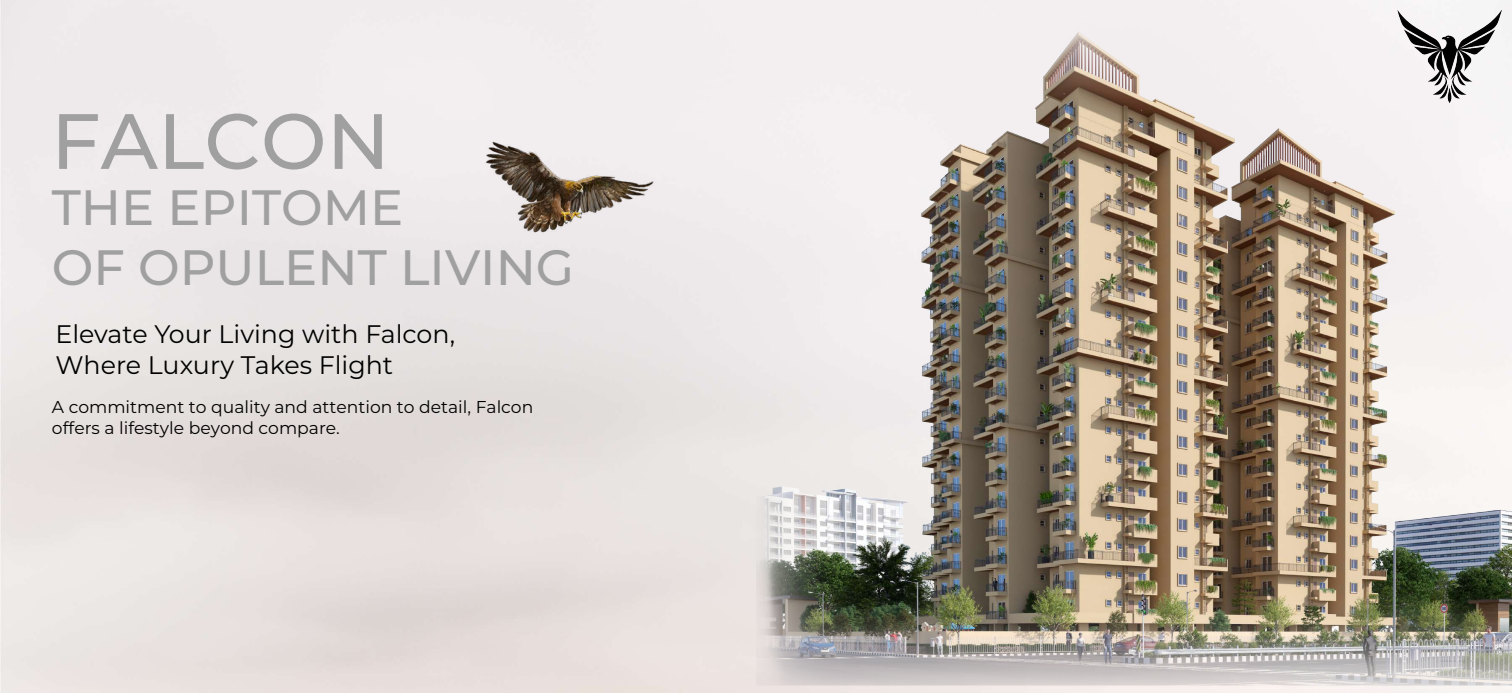
<style>
.page{position:relative;width:1512px;height:693px;background:#fff}
.page>*{position:absolute;margin:0;border:0;box-sizing:border-box;transform-origin:0 0}
.t1{font:500 78.23px "Montserrat";color:#a0a0a0}
.t2{font:500 49.61px/59.5px "Montserrat";color:#a0a0a0}
.t3{font:25.38px/30.4px "Montserrat";color:#000}
.t4{font:17.15px/20.7px "Montserrat";color:#000}
</style>
<div class="page">
<img style="left:756px;top:23px;width:756px;height:670px">
<img style="left:485px;top:138px;width:171px;height:105px">
<img style="left:1396px;top:9px;width:106px;height:95px">
<h1 class="t1" style="left:51px;top:87px;width:341px">FALCON</h1>
<h2 class="t2" style="left:52px;top:176px;width:524px">THE EPITOME<br>OF OPULENT LIVING</h2>
<h3 class="t3" style="left:56px;top:318px;width:401px">Elevate Your Living with Falcon,<br>Where Luxury Takes Flight</h3>
<p class="t4" style="left:52px;top:396px;width:483px">A commitment to quality and attention to detail, Falcon offers a lifestyle beyond compare.</p>
</div>
